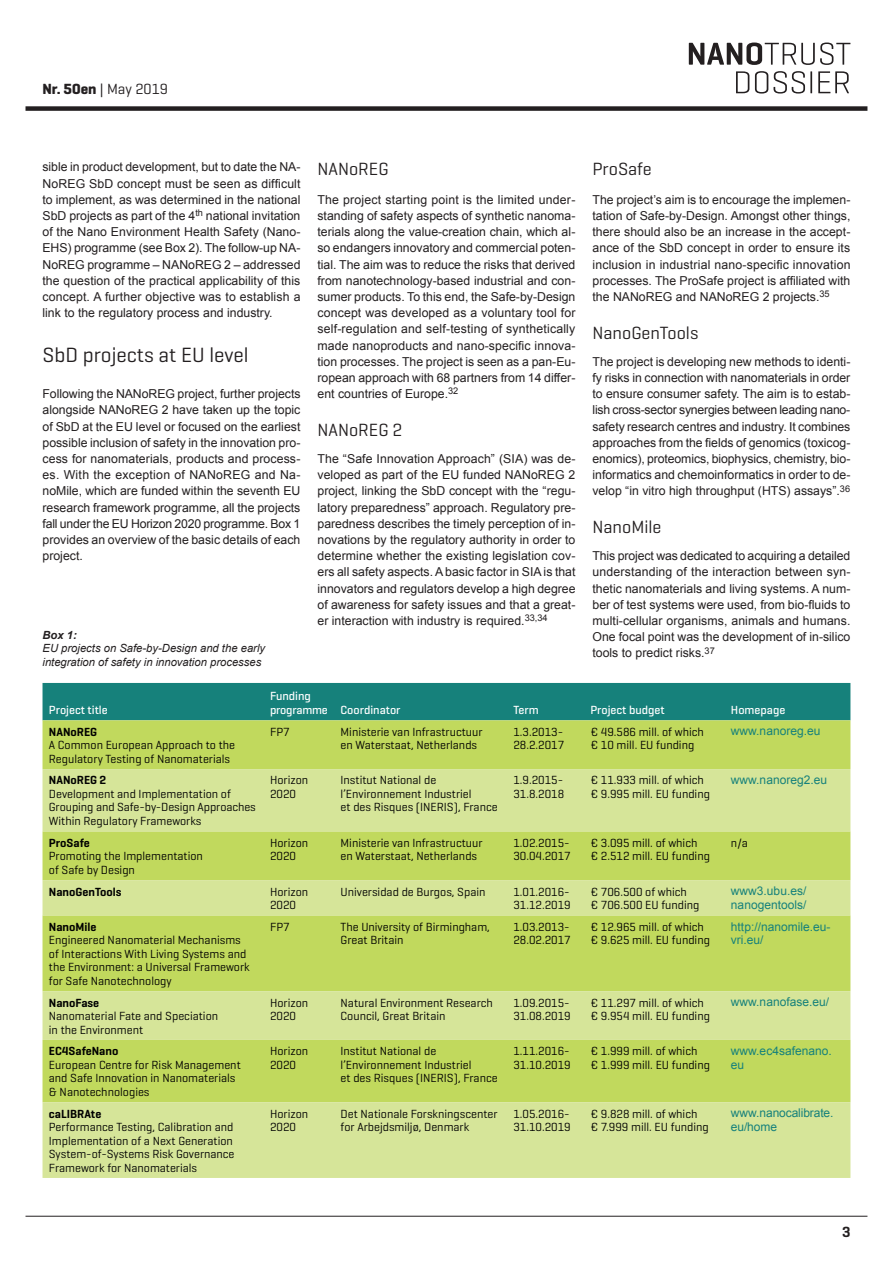
<style>
.page{position:relative;width:893px;height:1263px;background:#fff}
.page>*{position:absolute;margin:0;border:0;box-sizing:border-box;transform-origin:0 0}
.t1{font:21px "Geogrotesque";color:#231f20}
.t2{font:18px "Geogrotesque";color:#231f20}
.t3{font:15px "Geogrotesque";color:#231f20}
.t4{font:600 15px "Geogrotesque";color:#231f20}
.t5{font:12.3px/16.2px "Arial";color:#231f20;text-align:justify}
.t6{font:12px/13.5px "Geogrotesque";color:#000}
.t7{font:12px/13.5px "Arial";color:#16817b}
.t8{font:600 12px "Geogrotesque";color:#000}
.t9{font:500 12px/13.5px "Geogrotesque";color:#fff}
.t10{font:italic 11.25px/13.5px "Arial";color:#231f20}
.t11{font:italic 700 11.25px "Arial";color:#231f20}
.s1{font-weight:700}
</style>
<div class="page">
<svg style="left:736px;top:71px;width:113px;height:23px"></svg>
<svg style="left:689px;top:43px;width:161px;height:22px"></svg>
<hr style="left:26px;top:1216px;width:841px;height:1px;background:#231f20">
<div style="left:26px;top:106px;width:841px;height:5px;background:#231f20"></div>
<div style="left:43px;top:683px;width:807px;height:37px;background:#16817b"></div>
<div style="left:43px;top:720px;width:807px;height:49px;background:#c1d95d"></div>
<svg style="left:43px;top:769px;width:807px;height:409px;background:#ccdf7e"></svg>
<p class="t3" style="left:43px;top:79px;width:127px"><span class="s1">Nr. 50en</span> | May 2019</p>
<p class="t5" style="left:43px;top:159px;width:260px">sible in product development, but to date the NA-NoREG SbD concept must be seen as difficult to implement, as was determined in the national SbD projects as part of the 4<sup>th</sup> national invitation of the Nano Environment Health Safety (Nano-EHS) programme (see Box 2). The follow-up NA-NoREG programme – NANoREG 2 – addressed the question of the practical applicability of this concept. A further objective was to establish a link to the regulatory process and industry.</p>
<h1 class="t1" style="left:43px;top:342px;width:208px">SbD projects at EU level</h1>
<p class="t5" style="left:43px;top:386px;width:259px">Following the NANoREG project, further projects alongside NANoREG 2 have taken up the topic of SbD at the EU level or focused on the earliest possible inclusion of safety in the innovation pro&shy;cess for nanomaterials, products and process&shy;es. With the exception of NANoREG and Na&shy;noMile, which are funded within the seventh EU research framework programme, all the projects fall under the EU Horizon 2020 programme. Box 1 provides an overview of the basic details of each project.</p>
<p class="t11" style="left:43px;top:627px;width:36px">Box 1:</p>
<p class="t10" style="left:43px;top:642px;width:224px">EU projects on Safe-by-Design and the early integration of safety in innovation processes</p>
<h2 class="t2" style="left:317px;top:158px;width:73px">NANoREG</h2>
<p class="t5" style="left:317px;top:191px;width:259px">The project starting point is the limited under&shy;standing of safety aspects of synthetic nanoma&shy;terials along the value-creation chain, which al&shy;so endangers innovatory and commercial poten&shy;tial. The aim was to reduce the risks that derived from nanotechnology-based industrial and con&shy;sumer products. To this end, the Safe-by-Design concept was developed as a voluntary tool for self-regulation and self-testing of synthetically made nanoproducts and nano-specific innova&shy;tion processes. The project is seen as a pan-Eu&shy;ropean approach with 68 partners from 14 differ&shy;ent countries of Europe.<sup>32</sup></p>
<h2 class="t2" style="left:317px;top:419px;width:86px">NANoREG 2</h2>
<p class="t5" style="left:317px;top:451px;width:260px">The “Safe Innovation Approach” (SIA) was de&shy;veloped as part of the EU funded NANoREG 2 project, linking the SbD concept with the “regu&shy;latory preparedness” approach. Regulatory pre&shy;paredness describes the timely perception of in&shy;novations by the regulatory authority in order to determine whether the existing legislation cov&shy;ers all safety aspects. A basic factor in SIA is that innovators and regulators develop a high degree of awareness for safety issues and that a great&shy;er interaction with industry is required.<sup>33,34</sup></p>
<h2 class="t2" style="left:592px;top:158px;width:61px">ProSafe</h2>
<p class="t5" style="left:592px;top:191px;width:260px">The project’s aim is to encourage the implemen&shy;tation of Safe-by-Design. Amongst other things, there should also be an increase in the accept&shy;ance of the SbD concept in order to ensure its inclusion in industrial nano-specific innovation processes. The ProSafe project is affiliated with the NANoREG and NANoREG 2 projects.<sup>35</sup></p>
<h2 class="t2" style="left:592px;top:322px;width:107px">NanoGenTools</h2>
<p class="t5" style="left:592px;top:353px;width:259px">The project is developing new methods to identi&shy;fy risks in connection with nanomaterials in order to ensure consumer safety. The aim is to estab&shy;lish cross-sector synergies between leading nano&shy;safety research centres and industry. It combines approaches from the fields of genomics (toxicog&shy;enomics), proteomics, biophysics, chemistry, bio&shy;informatics and chemoinformatics in order to de&shy;velop “in vitro high throughput (HTS) assays”.<sup>36</sup></p>
<h2 class="t2" style="left:592px;top:516px;width:71px">NanoMile</h2>
<p class="t5" style="left:592px;top:548px;width:260px">This project was dedicated to acquiring a detailed understanding of the interaction between syn&shy;thetic nanomaterials and living systems. A num&shy;ber of test systems were used, from bio-fluids to multi-cellular organisms, animals and humans.<br>One focal point was the development of in-silico tools to predict risks.<sup>37</sup></p>
<p class="t9" style="left:49px;top:703px;width:60px">Project title</p>
<p class="t9" style="left:270px;top:689px;width:132px">Funding<br>programme Coordinator</p>
<p class="t9" style="left:513px;top:703px;width:27px">Term</p>
<p class="t9" style="left:590px;top:703px;width:76px">Project budget</p>
<p class="t9" style="left:731px;top:703px;width:56px">Homepage</p>
<p class="t8" style="left:49px;top:724px;width:50px">NANoREG</p>
<p class="t6" style="left:49px;top:738px;width:188px">A Common European Approach to the<br>Regulatory Testing of Nanomaterials</p>
<p class="t6" style="left:270px;top:724px;width:21px">FP7</p>
<p class="t6" style="left:341px;top:724px;width:143px">Ministerie van Infrastructuur en Waterstaat, Netherlands</p>
<p class="t6" style="left:513px;top:724px;width:52px">1.3.2013-<br>28.2.2017</p>
<p class="t6" style="left:590px;top:724px;width:115px">€ 49.586 mill. of which € 10 mill. EU funding</p>
<p class="t7" style="left:731px;top:725px;width:91px">www.nanoreg.eu</p>
<p class="t8" style="left:49px;top:773px;width:59px">NANoREG 2</p>
<p class="t6" style="left:49px;top:787px;width:208px">Development and Implementation of<br>Grouping and Safe-by-Design Approaches<br>Within Regulatory Frameworks</p>
<p class="t6" style="left:270px;top:773px;width:40px">Horizon<br>2020</p>
<p class="t6" style="left:341px;top:773px;width:159px">Institut National de l’Environnement Industriel<br>et des Risques (INERIS), France</p>
<p class="t6" style="left:513px;top:773px;width:52px">1.9.2015-<br>31.8.2018</p>
<p class="t6" style="left:590px;top:773px;width:121px">€ 11.933 mill. of which € 9.995 mill. EU funding</p>
<p class="t7" style="left:731px;top:773px;width:98px">www.nanoreg2.eu</p>
<p class="t8" style="left:49px;top:835px;width:42px">ProSafe</p>
<p class="t6" style="left:49px;top:849px;width:156px">Promoting the Implementation of Safe by Design</p>
<p class="t6" style="left:270px;top:835px;width:40px">Horizon<br>2020</p>
<p class="t6" style="left:341px;top:835px;width:143px">Ministerie van Infrastructuur en Waterstaat, Netherlands</p>
<p class="t6" style="left:513px;top:835px;width:59px">1.02.2015-<br>30.04.2017</p>
<p class="t6" style="left:590px;top:835px;width:121px">€ 3.095 mill. of which<br>€ 2.512 mill. EU funding</p>
<p class="t6" style="left:731px;top:835px;width:18px">n/a</p>
<p class="t8" style="left:49px;top:884px;width:74px">NanoGenTools</p>
<p class="t6" style="left:270px;top:884px;width:40px">Horizon<br>2020</p>
<p class="t6" style="left:341px;top:884px;width:146px">Universidad de Burgos, Spain</p>
<p class="t6" style="left:513px;top:884px;width:59px">1.01.2016-<br>31.12.2019</p>
<p class="t6" style="left:590px;top:884px;width:111px">€ 706.500 of which<br>€ 706.500 EU funding</p>
<p class="t7" style="left:731px;top:884px;width:77px">www3.ubu.es/ nanogentools/</p>
<p class="t8" style="left:49px;top:919px;width:49px">NanoMile</p>
<p class="t6" style="left:49px;top:933px;width:202px">Engineered Nanomaterial Mechanisms of Interactions With Living Systems and the Environment: a Universal Framework for Safe Nanotechnology</p>
<p class="t6" style="left:270px;top:919px;width:21px">FP7</p>
<p class="t6" style="left:341px;top:919px;width:151px">The University of Birmingham,<br>Great Britain</p>
<p class="t6" style="left:513px;top:919px;width:59px">1.03.2013-<br>28.02.2017</p>
<p class="t6" style="left:590px;top:919px;width:121px">€ 12.965 mill. of which € 9.625 mill. EU funding</p>
<p class="t7" style="left:731px;top:920px;width:101px">http://nanomile.eu&shy;vri.eu/</p>
<p class="t8" style="left:49px;top:995px;width:52px">NanoFase</p>
<p class="t6" style="left:49px;top:1009px;width:171px">Nanomaterial Fate and Speciation in the Environment</p>
<p class="t8" style="left:49px;top:1044px;width:71px">EC4SafeNano</p>
<p class="t6" style="left:49px;top:1057px;width:193px">European Centre for Risk Management and Safe Innovation in Nanomaterials &amp; Nanotechnologies</p>
<p class="t8" style="left:49px;top:1106px;width:54px">caLIBRAte</p>
<p class="t6" style="left:49px;top:1120px;width:187px">Performance Testing, Calibration and Implementation of a Next Generation System-of-Systems Risk Governance Framework for Nanomaterials</p>
<p class="t6" style="left:270px;top:995px;width:40px">Horizon<br>2020</p>
<p class="t6" style="left:341px;top:995px;width:154px">Natural Environment Research<br>Council, Great Britain</p>
<p class="t6" style="left:513px;top:995px;width:59px">1.09.2015-<br>31.08.2019</p>
<p class="t6" style="left:590px;top:995px;width:121px">€ 11.297 mill. of which € 9.954 mill. EU funding</p>
<p class="t7" style="left:731px;top:995px;width:100px">www.nanofase.eu/</p>
<p class="t6" style="left:270px;top:1044px;width:40px">Horizon<br>2020</p>
<p class="t6" style="left:341px;top:1044px;width:159px">Institut National de l’Environnement Industriel<br>et des Risques (INERIS), France</p>
<p class="t6" style="left:513px;top:1044px;width:59px">1.11.2016-<br>31.10.2019</p>
<p class="t6" style="left:590px;top:1044px;width:121px">€ 1.999 mill. of which<br>€ 1.999 mill. EU funding</p>
<p class="t7" style="left:731px;top:1044px;width:102px">www.ec4safenano. eu</p>
<p class="t6" style="left:270px;top:1106px;width:40px">Horizon<br>2020</p>
<p class="t6" style="left:341px;top:1106px;width:158px">Det Nationale Forskningscenter for Arbejdsmiljø, Denmark</p>
<p class="t6" style="left:513px;top:1106px;width:59px">1.05.2016-<br>31.10.2019</p>
<p class="t6" style="left:590px;top:1106px;width:120px">€ 9.828 mill. of which<br>€ 7.999 mill. EU funding</p>
<p class="t7" style="left:731px;top:1106px;width:104px">www.nanocalibrate. eu/home</p>
<p class="t4" style="left:842px;top:1223px;width:10px">3</p>
</div>
